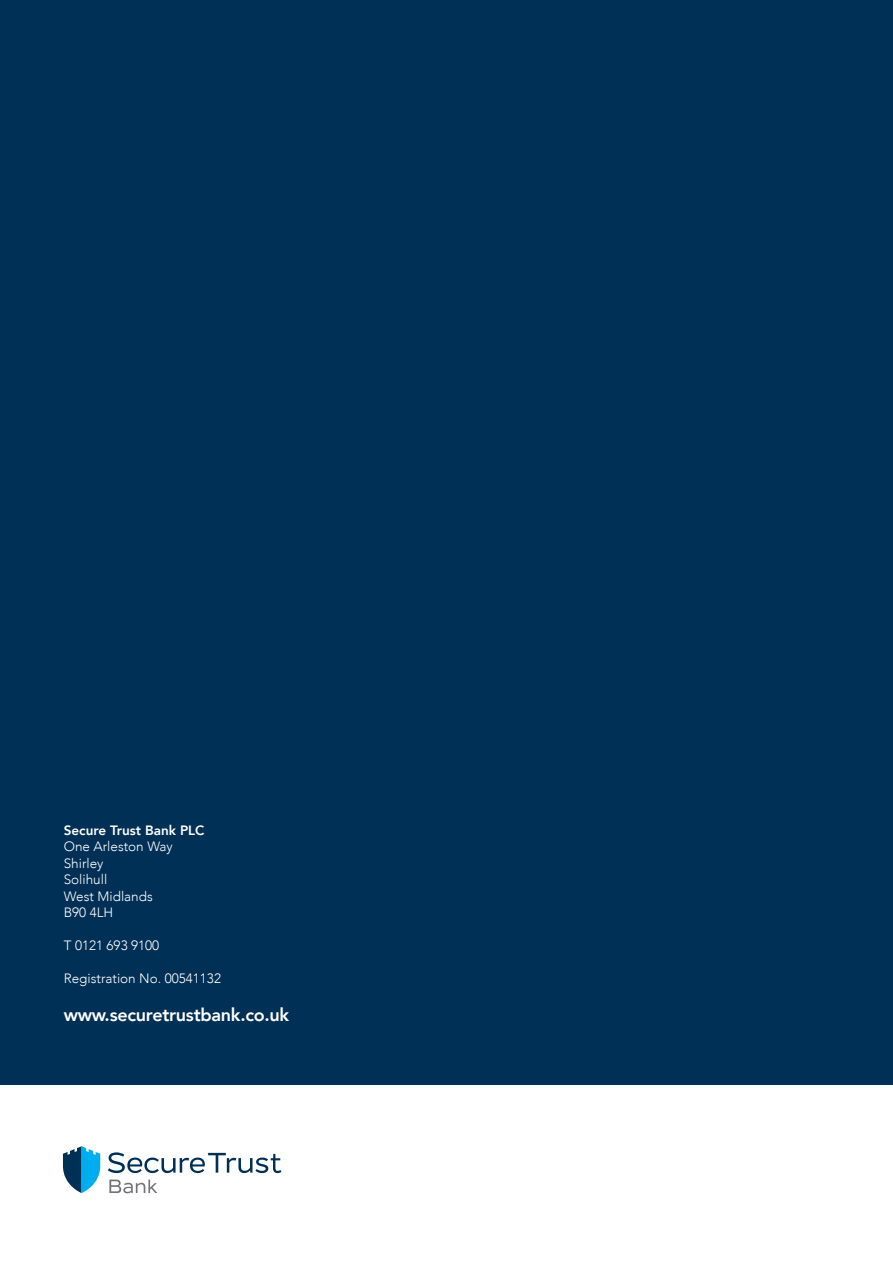
<style>
.page{position:relative;width:893px;height:1263px;background:#fff}
.page>*{position:absolute;margin:0;border:0;box-sizing:border-box;transform-origin:0 0}
.t1{font:800 18px "Avenir";letter-spacing:-.015em;color:#fff}
.t2{font:300 13.5px/16.5px "Avenir";color:#fff}
.t3{font:800 13.5px "Avenir";color:#fff}
</style>
<div class="page">
<div style="left:0;top:0;width:893px;height:1084px;background:#003056"></div>
<svg style="left:108px;top:1152px;width:173px;height:21px"></svg>
<svg style="left:109px;top:1179px;width:48px;height:14px"></svg>
<svg style="left:63px;top:1146px;width:37px;height:47px"></svg>
<p class="t3" style="left:64px;top:819px;width:142px">Secure Trust Bank PLC</p>
<p class="t2" style="left:64px;top:838px;width:111px">One Arleston Way<br>Shirley<br>Solihull<br>West Midlands<br>B90 4LH</p>
<p class="t2" style="left:64px;top:937px;width:97px">T 0121 693 9100</p>
<p class="t2" style="left:64px;top:970px;width:159px">Registration No. 00541132</p>
<h1 class="t1" style="left:64px;top:1000px;width:227px">www.securetrustbank.co.uk</h1>
</div>
